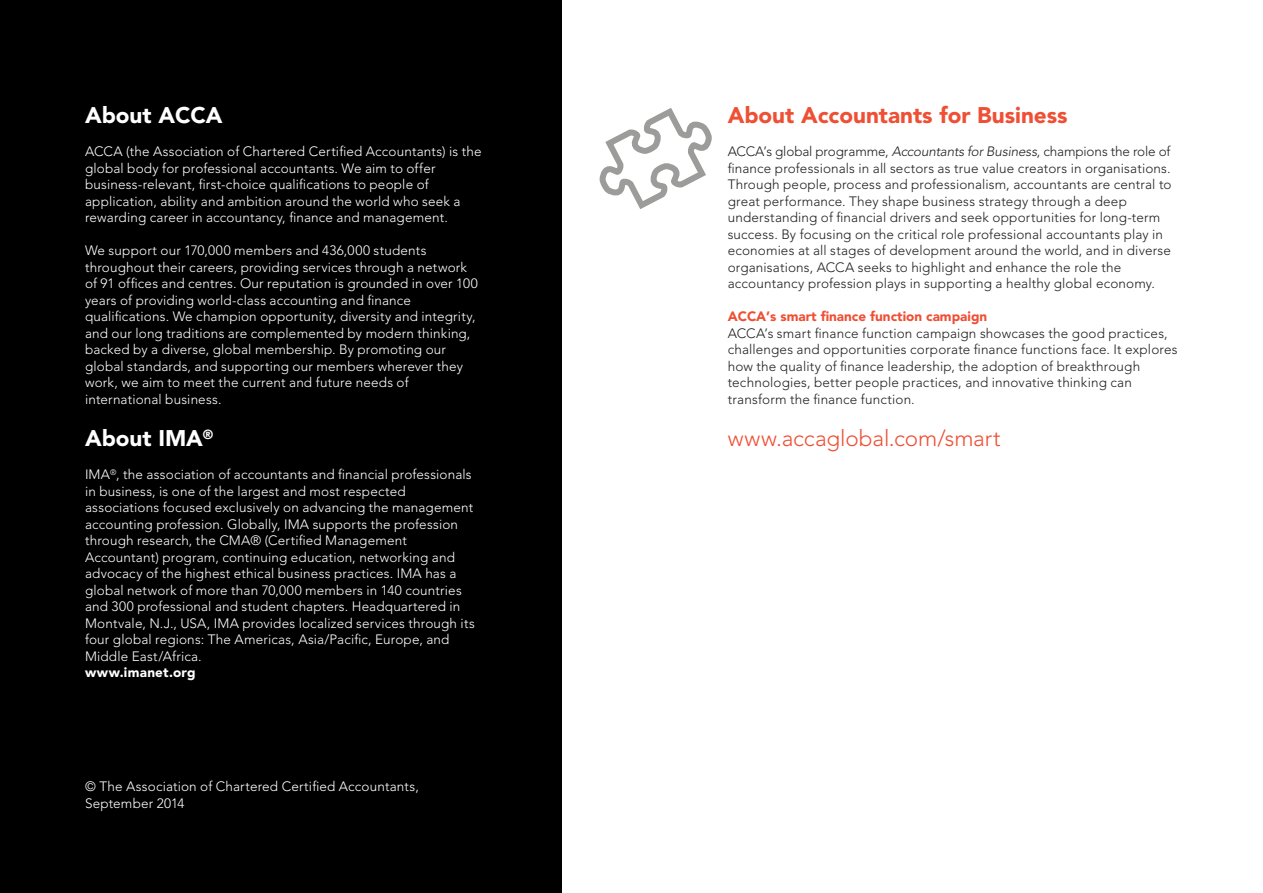
<style>
.page{position:relative;width:1263px;height:893px;background:#fff}
.page>*{position:absolute;margin:0;border:0;box-sizing:border-box;transform-origin:0 0}
.Heading_L1__not_in_T{font:900 22.5px "Avenir LT Std";color:#ef4f34}
.body_text{font:300 22.5px "Avenir LT Std";letter-spacing:-.005em;color:#ef4f34}
.Heading_L1__not_in_T-2{font:900 22.5px "Avenir LT Std";color:#fff}
.body_text-2{font:300 13.5px/16.5px "Avenir LT Std";letter-spacing:.01em;color:#fff}
.body_text-3{font:300 13.5px/16.5px "Avenir LT Std";letter-spacing:.01em;color:#231f20}
.Heading_L3{font:900 13.5px "Avenir LT Std";color:#ef4f34}
.s1{font-weight:900}
.s2{font-style:italic}
</style>
<div class="page">
<svg style="left:599px;top:108px;width:113px;height:101px"></svg>
<div style="left:0;top:0;width:562px;height:893px;background:#000"></div>
<p class="Heading_L1__not_in_T-2" style="left:85px;top:102px;width:139px">About ACCA</p>
<p class="body_text-2" style="left:85px;top:144px;width:398px">ACCA (the Association of Chartered Certified Accountants) is the global body for professional accountants. We aim to offer business-relevant, first-choice qualifications to people of application, ability and ambition around the world who seek a rewarding career in accountancy, finance and management.</p>
<p class="body_text-2" style="left:85px;top:243px;width:394px">We support our 170,000 members and 436,000 students throughout their careers, providing services through a network of 91 offices and centres. Our reputation is grounded in over 100 years of providing world-class accounting and finance qualifications. We champion opportunity, diversity and integrity, and our long traditions are complemented by modern thinking, backed by a diverse, global membership. By promoting our global standards, and supporting our members wherever they work, we aim to meet the current and future needs of international business.</p>
<p class="Heading_L1__not_in_T-2" style="left:85px;top:425px;width:130px">About IMA<sup>®</sup></p>
<p class="body_text-2" style="left:85px;top:466px;width:391px">IMA<sup>®</sup>, the association of accountants and financial professionals in business, is one of the largest and most respected associations focused exclusively on advancing the management accounting profession. Globally, IMA supports the profession through research, the CMA® (Certified Management Accountant) program, continuing education, networking and advocacy of the highest ethical business practices. IMA has a global network of more than 70,000 members in 140 countries and 300 professional and student chapters. Headquartered in Montvale, N.J., USA, IMA provides localized services through its four global regions: The Americas, Asia/Pacific, Europe, and Middle East/Africa.<br><span class="s1">www.imanet.org</span></p>
<p class="body_text-2" style="left:85px;top:778px;width:335px">© The Association of Chartered Certified Accountants,<br>September 2014</p>
<p class="Heading_L1__not_in_T" style="left:728px;top:102px;width:341px">About Accountants for Business</p>
<p class="body_text-3" style="left:728px;top:144px;width:445px">ACCA’s global programme, <span class="s2">Accountants for Business</span>, champions the role of finance professionals in all sectors as true value creators in organisations.<br>Through people, process and professionalism, accountants are central to great performance. They shape business strategy through a deep understanding of financial drivers and seek opportunities for long-term success. By focusing on the critical role professional accountants play in economies at all stages of development around the world, and in diverse organisations, ACCA seeks to highlight and enhance the role the accountancy profession plays in supporting a healthy global economy.</p>
<p class="Heading_L3" style="left:728px;top:309px;width:261px">ACCA’s smart finance function campaign</p>
<p class="body_text-3" style="left:728px;top:325px;width:451px">ACCA’s smart finance function campaign showcases the good practices, challenges and opportunities corporate finance functions face. It explores how the quality of finance leadership, the adoption of breakthrough technologies, better people practices, and innovative thinking can transform the finance function.</p>
<p class="body_text" style="left:728px;top:425px;width:274px">www.accaglobal.com/smart</p>
</div>
